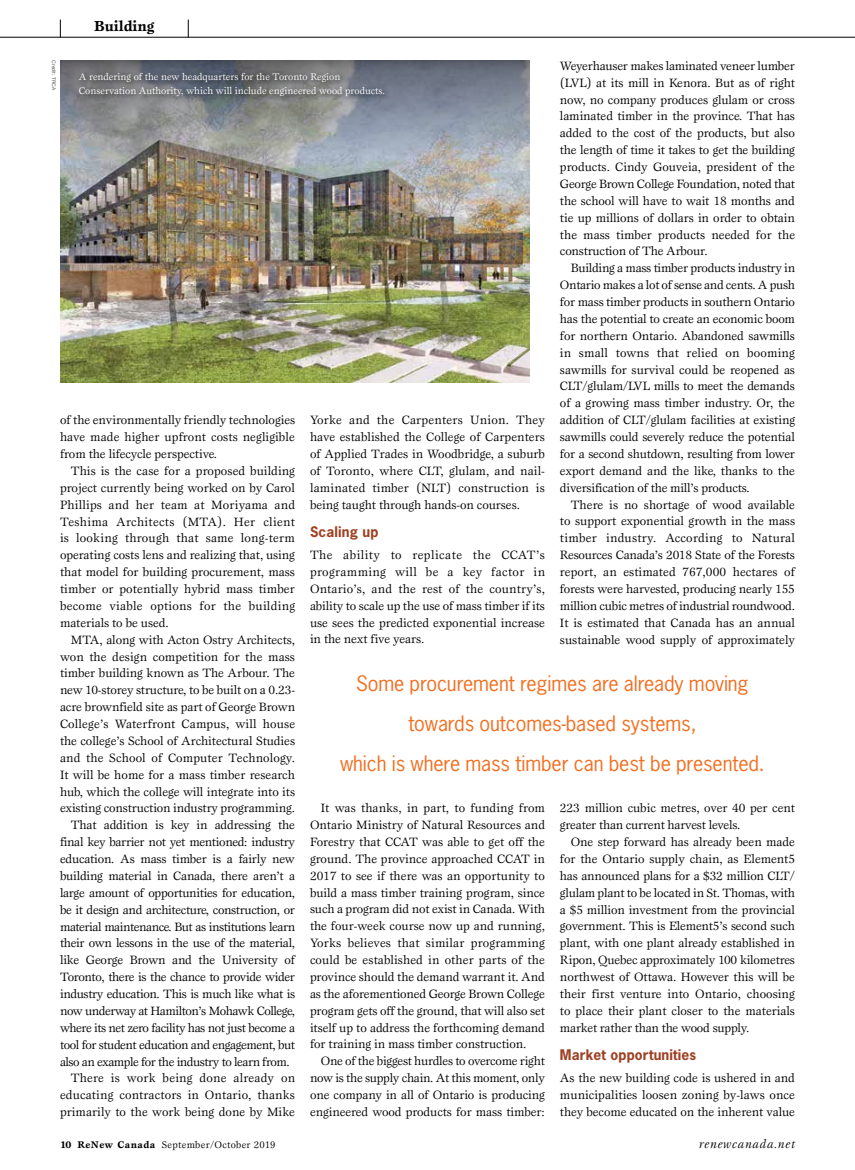
<style>
.page{position:relative;width:855px;height:1170px;background:#fff}
.page>*{position:absolute;margin:0;border:0;box-sizing:border-box;transform-origin:0 0}
.t1{font:20px/40px "News Gothic";letter-spacing:-.005em;color:#f36f21;text-align:center}
.t2{font:700 15px "Esprit";letter-spacing:-.005em;color:#000}
.t3{font:700 13.75px "News Gothic";letter-spacing:.01em;color:#9e4022}
.t4{font:12.5px/16.9px "Esprit";letter-spacing:-.005em;color:#000;text-align:justify}
.t5{font:12.5px "Esprit";letter-spacing:-.035em;color:#000}
.t6{font:12.5px "Esprit";letter-spacing:-.03em;color:#000}
.t7{font:12.5px "Esprit";letter-spacing:-.025em;color:#000}
.t8{font:12.5px "Esprit";letter-spacing:.015em;color:#000}
.t9{font:italic 12.5px "Esprit";letter-spacing:.05em;color:#000}
.t10{font:10px/13.8px "Esprit";color:#fff}
.t11{font:10px "Esprit";letter-spacing:.03em;color:#000}
.t12{font:5px "Helvetica Neue";color:#58595b}
.s1{font-weight:700}
</style>
<div class="page">
<img style="left:60px;top:156px;width:469px;height:226px">
<svg style="left:60px;top:60px;width:469px;height:96px;background:#898e96"></svg>
<hr style="left:0;top:37px;width:855px;height:1px;background:#000">
<svg style="left:188px;top:20px;width:1px;height:17px"></svg>
<svg style="left:60px;top:20px;width:1px;height:17px"></svg>
<svg style="left:75px;top:69px;width:317px;height:35px;background:#6d7076"></svg>
<p class="t2" style="left:94px;top:16px;width:62px">Building</p>
<p class="t12" style="left:57px;top:60px;width:31px;rotate:90deg">Credit: TRCA</p>
<p class="t4" style="left:560px;top:57px;width:237px">Weyerhauser makes laminated veneer lumber (LVL) at its mill in Kenora. But as of right now, no company produces glulam or cross laminated timber in the province. That has added to the cost of the products, but also the length of time it takes to get the building products. Cindy Gouveia, president of the George Brown College Foundation, noted that the school will have to wait 18 months and tie up millions of dollars in order to obtain the mass timber products needed for the construction of The Arbour.</p>
<p class="t4" style="left:560px;top:260px;width:237px;text-indent:11px">Building a mass timber products industry in Ontario makes a lot of sense and cents. A push for mass timber products in southern Ontario has the potential to create an economic boom for northern Ontario. Abandoned sawmills in small towns that relied on booming sawmills for survival could be reopened as CLT/glulam/LVL mills to meet the demands of a growing mass timber industry. Or, the addition of CLT/glulam facilities at existing sawmills could severely reduce the potential for a second shutdown, resulting from lower export demand and the like, thanks to the diversification of the mill’s products.</p>
<p class="t4" style="left:560px;top:496px;width:237px;text-indent:11px">There is no shortage of wood available to support exponential growth in the mass timber industry. According to Natural Resources Canada’s 2018 State of the Forests report, an estimated 767,000 hectares of forests were harvested, producing nearly 155 million cubic metres of industrial roundwood.<br>It is estimated that Canada has an annual sustainable wood supply of approximately</p>
<p class="t10" style="left:79px;top:70px;width:308px">A rendering of the new headquarters for the Toronto Region<br>Conservation Authority, which will include engineered wood products.</p>
<p class="t4" style="left:60px;top:412px;width:237px">of the environmentally friendly technologies have made higher upfront costs negligible from the lifecycle perspective.</p>
<p class="t4" style="left:60px;top:462px;width:237px;text-indent:11px">This is the case for a proposed building project currently being worked on by Carol Phillips and her team at Moriyama and Teshima Architects (MTA). Her client is looking through that same long-term operating costs lens and realizing that, using that model for building procurement, mass timber or potentially hybrid mass timber become viable options for the building materials to be used.</p>
<p class="t4" style="left:71px;top:631px;width:226px">MTA, along with Acton Ostry Architects,</p>
<p class="t4" style="left:60px;top:648px;width:237px">won the design competition for the mass</p>
<p class="t4" style="left:60px;top:665px;width:237px">timber building known as The Arbour. The</p>
<p class="t4" style="left:60px;top:682px;width:237px">new 10-storey structure, to be built on a 0.23-</p>
<p class="t4" style="left:60px;top:698px;width:237px">acre brownfield site as part of George Brown</p>
<p class="t8" style="left:60px;top:716px;width:237px">College’s Waterfront Campus, will house</p>
<p class="t4" style="left:60px;top:732px;width:237px">the college’s School of Architectural Studies</p>
<p class="t4" style="left:60px;top:749px;width:236px">and the School of Computer Technology.</p>
<p class="t4" style="left:60px;top:766px;width:236px">It will be home for a mass timber research</p>
<p class="t4" style="left:60px;top:783px;width:237px">hub, which the college will integrate into its</p>
<p class="t4" style="left:60px;top:800px;width:236px">existing construction industry programming.</p>
<p class="t4" style="left:71px;top:817px;width:226px">That addition is key in addressing the</p>
<p class="t7" style="left:60px;top:834px;width:236px">final key barrier not yet mentioned: industry</p>
<p class="t4" style="left:60px;top:850px;width:236px">education. As mass timber is a fairly new</p>
<p class="t4" style="left:60px;top:867px;width:237px">building material in Canada, there aren’t a</p>
<p class="t7" style="left:60px;top:885px;width:237px">large amount of opportunities for education,</p>
<p class="t6" style="left:60px;top:902px;width:236px">be it design and architecture, construction, or</p>
<p class="t5" style="left:60px;top:919px;width:237px">material maintenance. But as institutions learn</p>
<p class="t7" style="left:60px;top:936px;width:237px">their own lessons in the use of the material,</p>
<p class="t4" style="left:60px;top:952px;width:236px">like George Brown and the University of</p>
<p class="t6" style="left:60px;top:969px;width:236px">Toronto, there is the chance to provide wider</p>
<p class="t6" style="left:60px;top:986px;width:237px">industry education. This is much like what is</p>
<p class="t5" style="left:60px;top:1003px;width:237px">now underway at Hamilton’s Mohawk College,</p>
<p class="t5" style="left:60px;top:1020px;width:237px">where its net zero facility has not just become a</p>
<p class="t5" style="left:60px;top:1037px;width:237px">tool for student education and engagement, but</p>
<p class="t5" style="left:60px;top:1054px;width:231px">also an example for the industry to learn from.</p>
<p class="t8" style="left:71px;top:1071px;width:226px">There is work being done already on</p>
<p class="t4" style="left:60px;top:1087px;width:236px">educating contractors in Ontario, thanks</p>
<p class="t4" style="left:60px;top:1103px;width:236px">primarily to the work being done by Mike</p>
<p class="t4" style="left:310px;top:412px;width:237px">Yorke and the Carpenters Union. They have established the College of Carpenters of Applied Trades in Woodbridge, a suburb of Toronto, where CLT, glulam, and nail&shy;laminated timber (NLT) construction is being taught through hands-on courses.</p>
<p class="t3" style="left:310px;top:522px;width:70px">Scaling up</p>
<p class="t4" style="left:310px;top:546px;width:237px">The ability to replicate the CCAT’s programming will be a key factor in Ontario’s, and the rest of the country’s, ability to scale up the use of mass timber if its use sees the predicted exponential increase in the next five years.</p>
<h1 class="t1" style="left:340px;top:663px;width:426px">Some procurement regimes are already moving towards outcomes-based systems,<br>which is where mass timber can best be presented.</h1>
<p class="t4" style="left:310px;top:799px;width:237px;text-indent:11px">It was thanks, in part, to funding from Ontario Ministry of Natural Resources and Forestry that CCAT was able to get off the ground. The province approached CCAT in 2017 to see if there was an opportunity to build a mass timber training program, since such a program did not exist in Canada. With the four-week course now up and running, Yorks believes that similar programming could be established in other parts of the province should the demand warrant it. And as the aforementioned George Brown College program gets off the ground, that will also set itself up to address the forthcoming demand for training in mass timber construction.</p>
<p class="t4" style="left:310px;top:1053px;width:237px;text-indent:11px">One of the biggest hurdles to overcome right now is the supply chain. At this moment, only one company in all of Ontario is producing engineered wood products for mass timber:</p>
<p class="t4" style="left:560px;top:800px;width:237px">223 million cubic metres, over 40 per cent greater than current harvest levels.</p>
<p class="t4" style="left:560px;top:833px;width:237px;text-indent:11px">One step forward has already been made for the Ontario supply chain, as Element5 has announced plans for a $32 million CLT/ glulam plant to be located in St. Thomas, with a $5 million investment from the provincial government. This is Element5’s second such plant, with one plant already established in Ripon, Quebec approximately 100 kilometres northwest of Ottawa. However this will be their first venture into Ontario, choosing to place their plant closer to the materials market rather than the wood supply.</p>
<p class="t3" style="left:560px;top:1046px;width:138px">Market opportunities</p>
<p class="t4" style="left:560px;top:1069px;width:237px">As the new building code is ushered in and municipalities loosen zoning by-laws once they become educated on the inherent value</p>
<p class="t11" style="left:60px;top:1138px;width:217px"><span class="s1">10 ReNew Canada</span> September/October 2019</p>
<p class="t9" style="left:699px;top:1136px;width:98px">renewcanada.net</p>
</div>
